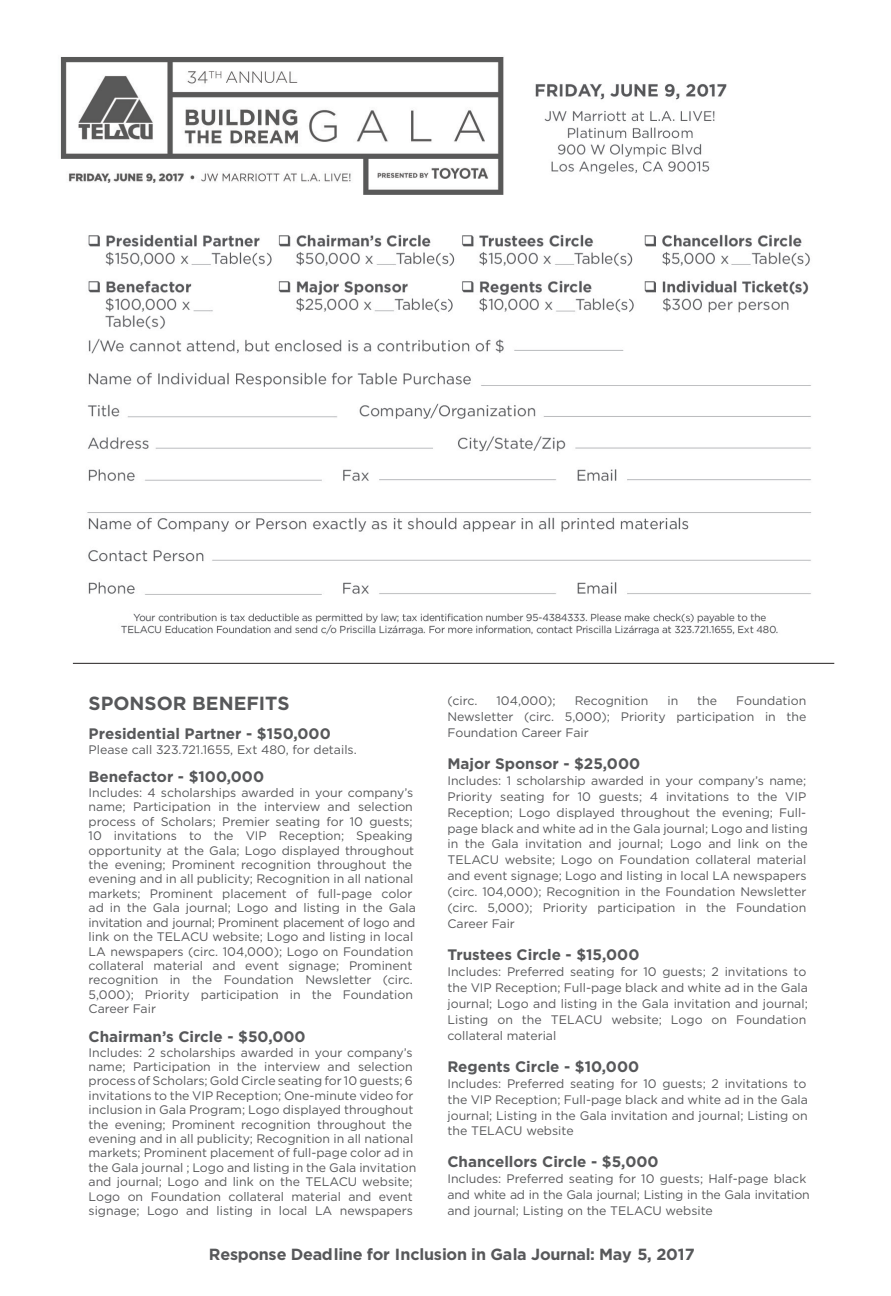
<style>
.page{position:relative;width:891px;height:1296px;background:#fff}
.page>*{position:absolute;margin:0;border:0;box-sizing:border-box;transform-origin:0 0}
.t1{font:700 18.9px "Gotham";color:#57585a}
.t2{font:700 16.2px "Gotham";letter-spacing:-.02em;color:#57585a}
.t3{font:700 15.3px "Gotham";color:#57585a}
.t4{font:12.38px/14.4px "Gotham";color:#57585a}
</style>
<div class="page">
<img style="left:60px;top:57px;width:775px;height:606px">
<hr style="left:73px;top:663px;width:761px;height:1px;background:#231f20">
<p class="t4" style="left:447px;top:692px;width:360px;line-height:16px;text-align:justify;text-indent:289px">Foundation Newsletter (circ. 5,000); Priority participation in the Foundation Career Fair</p>
<p class="t3" style="left:447px;top:754px;width:194px">Major Sponsor - $25,000</p>
<p class="t4" style="left:447px;top:772px;width:362px;line-height:16px">Includes: 1 scholarship awarded in your company’s name; Priority seating for 10 guests; 4 invitations to the VIP Reception; Logo displayed throughout the evening; Full&shy;page black and white ad in the Gala journal; Logo and listing in the Gala invitation and journal; Logo and link on the TELACU website; Logo on Foundation collateral material and event signage; Logo and listing in local LA newspapers (circ. 104,000); Recognition in the Foundation Newsletter (circ. 5,000); Priority participation in the Foundation Career Fair</p>
<p class="t3" style="left:447px;top:946px;width:194px">Trustees Circle - $15,000</p>
<p class="t4" style="left:447px;top:963px;width:362px;line-height:16px">Includes: Preferred seating for 10 guests; 2 invitations to the VIP Reception; Full-page black and white ad in the Gala journal; Logo and listing in the Gala invitation and journal; Listing on the TELACU website; Logo on Foundation collateral material</p>
<p class="t3" style="left:447px;top:1057px;width:193px">Regents Circle - $10,000</p>
<p class="t4" style="left:447px;top:1075px;width:362px;line-height:16px">Includes: Preferred seating for 10 guests; 2 invitations to the VIP Reception; Full-page black and white ad in the Gala journal; Listing in the Gala invitation and journal; Listing on the TELACU website</p>
<p class="t3" style="left:447px;top:1153px;width:213px">Chancellors Circle - $5,000</p>
<p class="t4" style="left:447px;top:1171px;width:364px;line-height:16px">Includes: Preferred seating for 10 guests; Half-page black and white ad in the Gala journal; Listing in the Gala invitation and journal; Listing on the TELACU website</p>
<p class="t2" style="left:209px;top:1244px;width:487px">Response Deadline for Inclusion in Gala Journal: May 5, 2017</p>
<p class="t4" style="left:447px;top:693px;width:32px">(circ.</p>
<p class="t4" style="left:497px;top:693px;width:61px">104,000);</p>
<p class="t4" style="left:575px;top:693px;width:75px">Recognition</p>
<p class="t4" style="left:667px;top:693px;width:12px">in</p>
<p class="t4" style="left:697px;top:693px;width:21px">the</p>
<p class="t1" style="left:89px;top:693px;width:203px">SPONSOR BENEFITS</p>
<p class="t3" style="left:89px;top:725px;width:244px">Presidential Partner - $150,000</p>
<p class="t4" style="left:89px;top:742px;width:270px">Please call 323.721.1655, Ext 480, for details.</p>
<p class="t3" style="left:89px;top:768px;width:177px">Benefactor - $100,000</p>
<p class="t4" style="left:89px;top:785px;width:329px">Includes: 4 scholarships awarded in your company’s name; Participation in the interview and selection process of Scholars; Premier seating for 10 guests; 10 invitations to the VIP Reception; Speaking opportunity at the Gala; Logo displayed throughout the evening; Prominent recognition throughout the evening and in all publicity; Recognition in all national markets; Prominent placement of full-page color ad in the Gala journal; Logo and listing in the Gala invitation and journal; Prominent placement of logo and link on the TELACU website; Logo and listing in local LA newspapers (circ. 104,000); Logo on Foundation collateral material and event signage; Prominent recognition in the Foundation Newsletter (circ.<br>5,000); Priority participation in the Foundation Career Fair</p>
<p class="t3" style="left:89px;top:1028px;width:219px">Chairman’s Circle - $50,000</p>
<p class="t4" style="left:89px;top:1045px;width:329px">Includes: 2 scholarships awarded in your company’s name; Participation in the interview and selection process of Scholars; Gold Circle seating for 10 guests; 6 invitations to the VIP Reception; One-minute video for inclusion in Gala Program; Logo displayed throughout the evening; Prominent recognition throughout the evening and in all publicity; Recognition in all national markets; Prominent placement of full-page color ad in the Gala journal ; Logo and listing in the Gala invitation and journal; Logo and link on the TELACU website; Logo on Foundation collateral material and event signage; Logo and listing in local LA newspapers</p>
</div>
